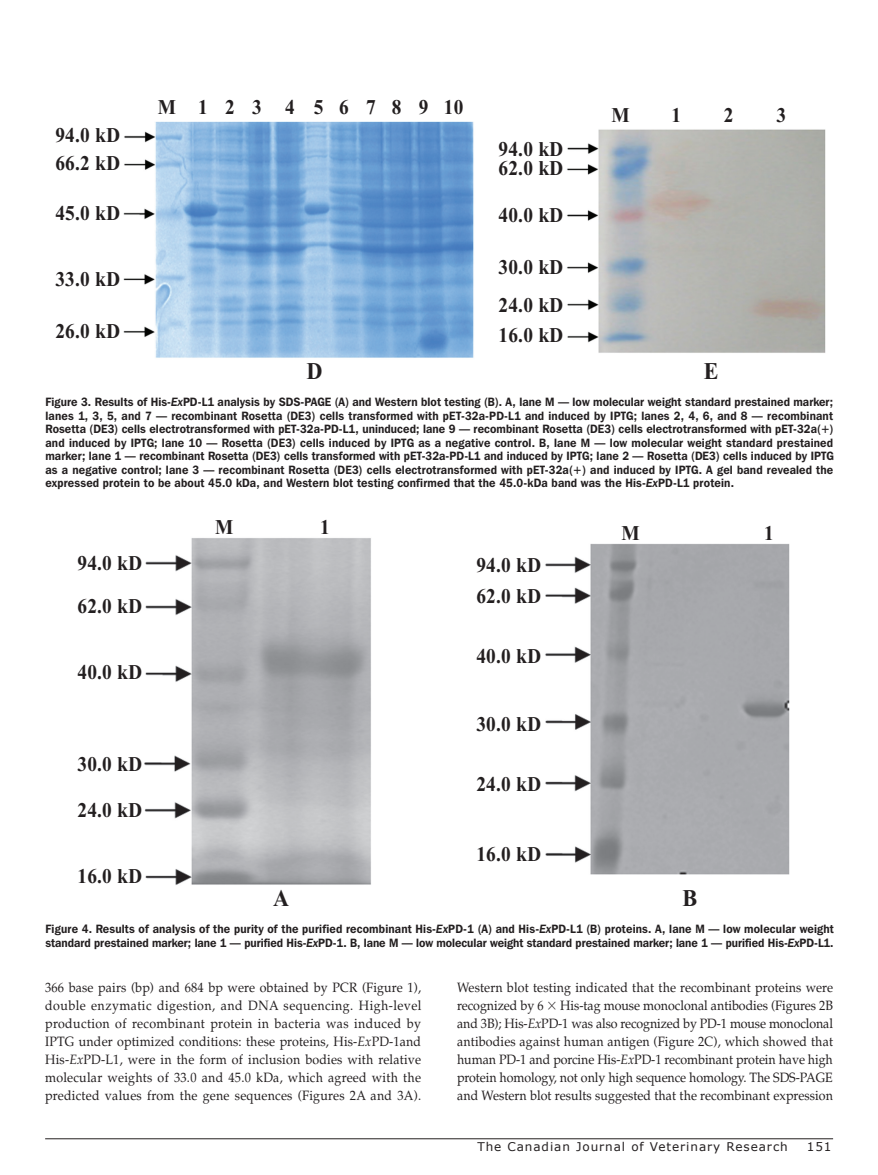
<style>
.page{position:relative;width:878px;height:1175px;background:#fff}
.page>*{position:absolute;margin:0;border:0;box-sizing:border-box;transform-origin:0 0}
.t1{font:700 24px "Times New Roman";color:#231f20;scale:.92 1}
.t2{font:700 21px/43.5px "Times New Roman";letter-spacing:.015em;color:#231f20;scale:.92 1}
.t3{font:700 21px "Times New Roman";letter-spacing:.895em;color:#231f20;scale:.92 1}
.t4{font:13.5px/18px "Palatino";letter-spacing:.005em;color:#231f20;text-align:justify;scale:.92 1}
.t5{font:600 12px/13.5px "Franklin Gothic IT Cby BT";letter-spacing:.015em;color:#231f20;scale:.92 1}
.t6{font:12px "Verdana";letter-spacing:.075em;color:#231f20}
.s1{font-style:italic}
.s2{font-family:"Mathematical Pi Four";font-weight:400}
.s3{font-family:"Mathematical Pi One"}
</style>
<div class="page">
<hr style="left:45px;top:1138px;width:788px;height:1px;background:#231f20">
<img style="left:144px;top:538px;width:646px;height:347px">
<img style="left:123px;top:121px;width:703px;height:237px">
<h2 class="t2" style="left:55px;top:121px;width:72px;line-height:28.5px">94.0 kD<br>66.2 kD</h2>
<h2 class="t2" style="left:55px;top:191px;width:72px">45.0 kD</h2>
<h2 class="t2" style="left:55px;top:257px;width:72px">33.0 kD</h2>
<h2 class="t2" style="left:55px;top:310px;width:72px">26.0 kD</h2>
<h2 class="t2" style="left:158px;top:86px;width:21px">M</h2>
<h2 class="t3" style="left:198px;top:96px;width:290px">123 45678910</h2>
<h2 class="t2" style="left:498px;top:139px;width:72px;line-height:19.5px">94.0 kD<br>62.0 kD</h2>
<h2 class="t2" style="left:498px;top:193px;width:72px">40.0 kD</h2>
<h2 class="t2" style="left:498px;top:248px;width:72px;line-height:37.5px">30.0 kD<br>24.0 kD</h2>
<h2 class="t2" style="left:498px;top:313px;width:72px">16.0 kD</h2>
<h2 class="t2" style="left:611px;top:94px;width:21px">M</h2>
<h2 class="t2" style="left:671px;top:94px;width:12px">1</h2>
<h2 class="t2" style="left:724px;top:94px;width:12px">2</h2>
<h2 class="t2" style="left:776px;top:94px;width:12px">3</h2>
<h1 class="t1" style="left:306px;top:357px;width:19px">D</h1>
<h1 class="t1" style="left:704px;top:357px;width:18px">E</h1>
<p class="t5" style="left:45px;top:395px;width:858px;text-align:justify">Figure 3. Results of His-<span class="s1">Ex</span>PD-L1 analysis by SDS-PAGE (A) and Western blot testing (B). A, lane M — low molecular weight standard prestained marker; lanes 1, 3, 5, and 7 — recombinant Rosetta (DE3) cells transformed with pET-32a-PD-L1 and induced by IPTG; lanes 2, 4, 6, and 8 — recombinant Rosetta (DE3) cells electrotransformed with pET-32a-PD-L1, uninduced; lane 9 — recombinant Rosetta (DE3) cells electrotransformed with pET-32a(<span class="s2">1</span>) and induced by IPTG; lane 10 — Rosetta (DE3) cells induced by IPTG as a negative control. B, lane M — low molecular weight standard prestained marker; lane 1 — recombinant Rosetta (DE3) cells transformed with pET-32a-PD-L1 and induced by IPTG; lane 2 — Rosetta (DE3) cells induced by IPTG as a negative control; lane 3 — recombinant Rosetta (DE3) cells electrotransformed with pET-32a(<span class="s2">1</span>) and induced by IPTG. A gel band revealed the expressed protein to be about 45.0 kDa, and Western blot testing confirmed that the 45.0-kDa band was the His-<span class="s1">Ex</span>PD-L1 protein.</p>
<h2 class="t2" style="left:77px;top:541px;width:72px">94.0 kD<br>62.0 kD</h2>
<h2 class="t2" style="left:77px;top:650px;width:72px">40.0 kD</h2>
<h2 class="t2" style="left:77px;top:742px;width:72px">30.0 kD</h2>
<h2 class="t2" style="left:77px;top:788px;width:72px">24.0 kD</h2>
<h2 class="t2" style="left:77px;top:854px;width:72px">16.0 kD</h2>
<h2 class="t2" style="left:320px;top:505px;width:12px">1</h2>
<h2 class="t2" style="left:215px;top:505px;width:21px">M</h2>
<h2 class="t2" style="left:621px;top:511px;width:21px">M</h2>
<h2 class="t2" style="left:764px;top:511px;width:12px">1</h2>
<h2 class="t2" style="left:476px;top:549px;width:72px;line-height:31.5px">94.0 kD<br>62.0 kD</h2>
<h2 class="t2" style="left:476px;top:634px;width:72px">40.0 kD</h2>
<h2 class="t2" style="left:476px;top:702px;width:72px">30.0 kD</h2>
<h2 class="t2" style="left:476px;top:762px;width:72px">24.0 kD</h2>
<h2 class="t2" style="left:476px;top:832px;width:72px">16.0 kD</h2>
<h1 class="t1" style="left:273px;top:884px;width:19px">A</h1>
<h1 class="t1" style="left:682px;top:884px;width:18px">B</h1>
<p class="t5" style="left:45px;top:922px;width:858px">Figure 4. Results of analysis of the purity of the purified recombinant His-<span class="s1">Ex</span>PD-1 (A) and His-<span class="s1">Ex</span>PD-L1 (B) proteins. A, lane M — low molecular weight standard prestained marker; lane 1 — purified His-<span class="s1">Ex</span>PD-1. B, lane M — low molecular weight standard prestained marker; lane 1 — purified His-<span class="s1">Ex</span>PD-L1.</p>
<p class="t4" style="left:45px;top:978px;width:410px">366 base pairs (bp) and 684 bp were obtained by PCR (Figure 1), double enzymatic digestion, and DNA sequencing. High-level production of recombinant protein in bacteria was induced by IPTG under optimized conditions: these proteins, His-<span class="s1">Ex</span>PD-1and His-<span class="s1">Ex</span>PD-L1, were in the form of inclusion bodies with relative molecular weights of 33.0 and 45.0 kDa, which agreed with the predicted values from the gene sequences (Figures 2A and 3A).</p>
<p class="t4" style="left:457px;top:978px;width:410px">Western blot testing indicated that the recombinant proteins were recognized by 6 <span class="s3">3</span> His-tag mouse monoclonal antibodies (Figures 2B and 3B); His-<span class="s1">Ex</span>PD-1 was also recognized by PD-1 mouse monoclonal antibodies against human antigen (Figure 2C), which showed that human PD-1 and porcine His-<span class="s1">Ex</span>PD-1 recombinant protein have high protein homology, not only high sequence homology. The SDS-PAGE and Western blot results suggested that the recombinant expression</p>
<p class="t6" style="left:477px;top:1138px;width:312px">The Canadian Journal of Veterinary Research</p>
<p class="t6" style="left:806px;top:1138px;width:26px">151</p>
</div>
